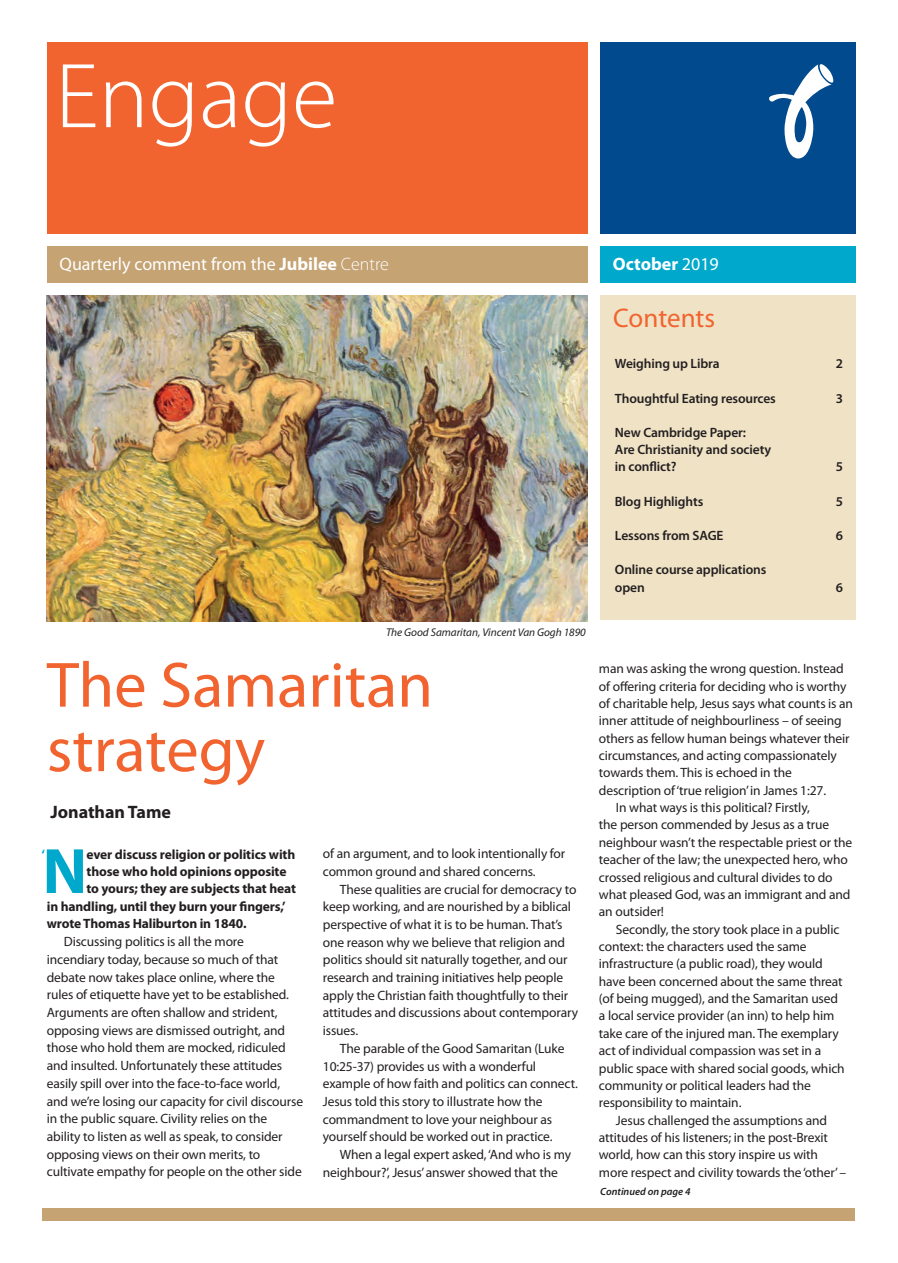
<style>
.page{position:relative;width:898px;height:1263px;background:#fff}
.page>*{position:absolute;margin:0;border:0;box-sizing:border-box;transform-origin:0 0}
.t1{font:300 93px "Myriad Pro";color:#fff}
.t2{font:700 64.65px "Myriad Pro";color:#00a9cc}
.t3{font:64.5px/64.5px "Myriad Pro";color:#f2642f}
.t4{font:27px "Myriad Pro";letter-spacing:-.005em;color:#f2642f}
.t5{font:18px "Myriad Pro";color:#fff}
.t6{font:700 18px "Myriad Pro";color:#231f20}
.t7{font:700 18px "Myriad Pro";color:#fff}
.t8{font:13.5px/17.7px "Myriad Pro";letter-spacing:-.01em;color:#231f20}
.t9{font:600 13.5px/17.2px "Myriad Pro";letter-spacing:-.01em;color:#231f20}
.t10{font:700 13.5px "Myriad Pro";letter-spacing:-.01em;color:#231f20}
.t11{font:700 13.5px "Myriad Pro";color:#00a9cc}
.t12{font:italic 11.25px "Myriad Pro";letter-spacing:-.005em;color:#231f20}
.t13{font:italic 600 10.5px "Myriad Pro";color:#231f20}
.s1{font-weight:700}
.s2{font-weight:300}
.s3{font-weight:400}
</style>
<div class="page">
<div style="left:600px;top:296px;width:255px;height:324px;background:#efe2c5"></div>
<img style="left:47px;top:296px;width:540px;height:326px">
<div style="left:43px;top:1208px;width:812px;height:12px;background:#c5a373"></div>
<div style="left:47px;top:43px;width:540px;height:191px;background:#f2642f"></div>
<div style="left:600px;top:43px;width:255px;height:191px;background:#004a8d"></div>
<svg style="left:769px;top:64px;width:64px;height:94px"></svg>
<div style="left:600px;top:247px;width:255px;height:36px;background:#00a9cc"></div>
<div style="left:47px;top:247px;width:540px;height:36px;background:#c5a373"></div>
<h1 class="t1" style="left:55px;top:45px;width:283px">Engage</h1>
<h3 class="t5" style="left:60px;top:253px;width:331px">Quarterly comment from the <span class="s1">Jubilee</span> <span class="s2">Centre</span></h3>
<h3 class="t7" style="left:612px;top:254px;width:107px">October <span class="s3">2019</span></h3>
<p class="t12" style="left:386px;top:626px;width:201px">The Good Samaritan, Vincent Van Gogh 1890</p>
<h3 class="t3" style="left:47px;top:652px;width:387px">The Samaritan strategy</h3>
<h3 class="t6" style="left:50px;top:801px;width:122px">Jonathan Tame</h3>
<h2 class="t2" style="left:42px;top:835px;width:46px">N</h2>
<p class="t10" style="left:86px;top:846px;width:210px">ever discuss religion or politics with</p>
<p class="t11" style="left:41px;top:846px;width:5px">‘</p>
<p class="t10" style="left:86px;top:864px;width:201px">those who hold opinions opposite</p>
<p class="t10" style="left:86px;top:881px;width:211px">to yours; they are subjects that heat</p>
<p class="t10" style="left:47px;top:899px;width:240px">in handling, until they burn your fingers,’</p>
<p class="t10" style="left:47px;top:916px;width:201px">wrote Thomas Haliburton in 1840.</p>
<p class="t8" style="left:47px;top:932px;width:258px;text-indent:17px">Discussing politics is all the more incendiary today, because so much of that debate now takes place online, where the rules of etiquette have yet to be established.<br>Arguments are often shallow and strident, opposing views are dismissed outright, and those who hold them are mocked, ridiculed and insulted. Unfortunately these attitudes easily spill over into the face-to-face world, and we’re losing our capacity for civil discourse in the public square. Civility relies on the ability to listen as well as speak, to consider opposing views on their own merits, to cultivate empathy for people on the other side</p>
<p class="t8" style="left:323px;top:845px;width:244px">of an argument, and to look intentionally for common ground and shared concerns.</p>
<p class="t8" style="left:323px;top:880px;width:256px;text-indent:17px">These qualities are crucial for democracy to keep working, and are nourished by a biblical perspective of what it is to be human. That’s one reason why we believe that religion and politics should sit naturally together, and our research and training initiatives help people apply the Christian faith thoughtfully to their attitudes and discussions about contemporary issues.</p>
<p class="t8" style="left:323px;top:1039px;width:256px;text-indent:17px">The parable of the Good Samaritan (Luke 10:25-37) provides us with a wonderful example of how faith and politics can connect.<br>Jesus told this story to illustrate how the commandment to love your neighbour as yourself should be worked out in practice.</p>
<p class="t8" style="left:323px;top:1145px;width:250px;text-indent:17px">When a legal expert asked, ‘And who is my neighbour?’, Jesus’ answer showed that the</p>
<h3 class="t4" style="left:613px;top:302px;width:103px">Contents</h3>
<p class="t9" style="left:614px;top:355px;width:106px">Weighing up Libra</p>
<p class="t9" style="left:835px;top:355px;width:9px">2</p>
<p class="t9" style="left:614px;top:390px;width:162px">Thoughtful Eating resources</p>
<p class="t9" style="left:835px;top:390px;width:9px">3</p>
<p class="t9" style="left:614px;top:424px;width:158px">New Cambridge Paper:<br>Are Christianity and society in conflict?</p>
<p class="t9" style="left:835px;top:458px;width:9px">5</p>
<p class="t9" style="left:614px;top:493px;width:90px">Blog Highlights</p>
<p class="t9" style="left:835px;top:493px;width:9px">5</p>
<p class="t9" style="left:614px;top:527px;width:110px">Lessons from SAGE</p>
<p class="t9" style="left:835px;top:527px;width:9px">6</p>
<p class="t9" style="left:614px;top:561px;width:153px">Online course applications open</p>
<p class="t9" style="left:835px;top:578px;width:9px">6</p>
<p class="t8" style="left:598px;top:660px;width:246px">man was asking the wrong question. Instead</p>
<p class="t8" style="left:598px;top:677px;width:249px">of offering criteria for deciding who is worthy</p>
<p class="t8" style="left:598px;top:694px;width:255px">of charitable help, Jesus says what counts is an</p>
<p class="t8" style="left:598px;top:712px;width:244px">inner attitude of neighbourliness – of seeing</p>
<p class="t8" style="left:598px;top:729px;width:252px">others as fellow human beings whatever their</p>
<p class="t8" style="left:598px;top:746px;width:239px">circumstances, and acting compassionately</p>
<p class="t8" style="left:598px;top:764px;width:194px">towards them. This is echoed in the</p>
<p class="t8" style="left:598px;top:781px;width:229px">description of ‘true religion’ in James 1:27.</p>
<p class="t8" style="left:615px;top:798px;width:195px">In what ways is this political? Firstly,</p>
<p class="t8" style="left:598px;top:816px;width:232px">the person commended by Jesus as a true</p>
<p class="t8" style="left:598px;top:833px;width:255px">neighbour wasn’t the respectable priest or the</p>
<p class="t8" style="left:598px;top:850px;width:250px">teacher of the law; the unexpected hero, who</p>
<p class="t8" style="left:598px;top:868px;width:235px">crossed religious and cultural divides to do</p>
<p class="t8" style="left:598px;top:885px;width:253px">what pleased God, was an immigrant and and</p>
<p class="t8" style="left:598px;top:903px;width:67px">an outsider!</p>
<p class="t8" style="left:615px;top:920px;width:225px">Secondly, the story took place in a public</p>
<p class="t8" style="left:598px;top:937px;width:209px">context: the characters used the same</p>
<p class="t8" style="left:598px;top:955px;width:225px">infrastructure (a public road), they would</p>
<p class="t8" style="left:598px;top:972px;width:245px">have been concerned about the same threat</p>
<p class="t8" style="left:598px;top:989px;width:240px">(of being mugged), and the Samaritan used</p>
<p class="t8" style="left:598px;top:1007px;width:237px">a local service provider (an inn) to help him</p>
<p class="t8" style="left:598px;top:1024px;width:241px">take care of the injured man. The exemplary</p>
<p class="t8" style="left:598px;top:1041px;width:224px">act of individual compassion was set in a</p>
<p class="t8" style="left:598px;top:1059px;width:247px">public space with shared social goods, which</p>
<p class="t8" style="left:598px;top:1076px;width:213px">community or political leaders had the</p>
<p class="t8" style="left:598px;top:1094px;width:144px">responsibility to maintain.</p>
<p class="t8" style="left:615px;top:1111px;width:213px">Jesus challenged the assumptions and</p>
<p class="t8" style="left:598px;top:1128px;width:230px">attitudes of his listeners; in the post-Brexit</p>
<p class="t8" style="left:598px;top:1146px;width:221px">world, how can this story inspire us with</p>
<p class="t8" style="left:598px;top:1163px;width:249px">more respect and civility towards the ‘other’ –</p>
<p class="t13" style="left:600px;top:1185px;width:92px">Continued on page 4</p>
</div>
